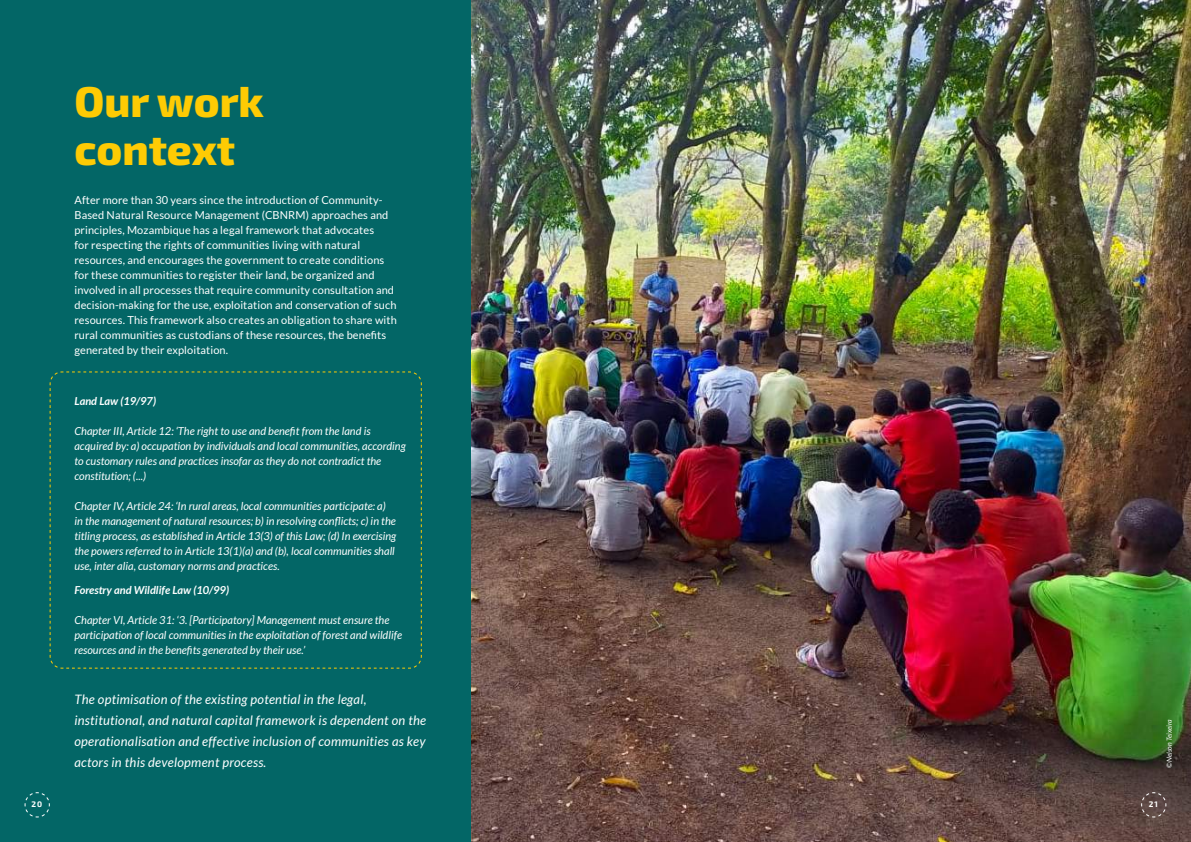
<style>
.page{position:relative;width:1191px;height:842px;background:#fff}
.page>*{position:absolute;margin:0;border:0;box-sizing:border-box;transform-origin:0 0}
.t1{font:800 43px/48px "Exo 2";color:#fecb04}
.t2{font:italic 13px/21px "Lato";letter-spacing:.02em;color:#fff}
.t3{font:italic 11px/15px "Lato";color:#fff}
.t4{font:11px/15px "Lato";letter-spacing:.01em;color:#fff}
.t5{font:italic 700 11px "Lato";color:#fff}
.t6{font:700 8px "Exo 2";color:#fff}
.t7{font:italic 7px "Lato";color:#fff}
</style>
<div class="page">
<div style="left:0;top:0;width:595px;height:842px;background:#036666"></div>
<img style="left:471px;top:0;width:720px;height:842px">
<svg style="left:49px;top:371px;width:373px;height:298px"></svg>
<svg style="left:1141px;top:792px;width:25px;height:25px"></svg>
<svg style="left:25px;top:792px;width:25px;height:25px"></svg>
<h1 class="t1" style="left:74px;top:75px;width:191px">Our work context</h1>
<p class="t4" style="left:74px;top:192px;width:324px">After more than 30 years since the introduction of Community-Based Natural Resource Management (CBNRM) approaches and principles, Mozambique has a legal framework that advocates<br>for respecting the rights of communities living with natural resources, and encourages the government to create conditions for these communities to register their land, be organized and involved in all processes that require community consultation and decision-making for the use, exploitation and conservation of such resources. This framework also creates an obligation to share with rural communities as custodians of these resources, the benefits generated by their exploitation.</p>
<p class="t5" style="left:74px;top:395px;width:83px">Land Law (19/97)</p>
<p class="t3" style="left:74px;top:424px;width:333px">Chapter III, Article 12: ‘The right to use and benefit from the land is acquired by: a) occupation by individuals and local communities, according to customary rules and practices insofar as they do not contradict the constitution; (...)</p>
<p class="t3" style="left:74px;top:499px;width:323px">Chapter IV, Article 24: ‘In rural areas, local communities participate: a) in the management of natural resources; b) in resolving conflicts; c) in the titling process, as established in Article 13(3) of this Law; (d) In exercising the powers referred to in Article 13(1)(a) and (b), local communities shall use, inter alia, customary norms and practices.</p>
<p class="t5" style="left:74px;top:583px;width:156px">Forestry and Wildlife Law (10/99)</p>
<p class="t3" style="left:74px;top:612px;width:329px">Chapter VI, Article 31: ‘3. [Participatory] Management must ensure the participation of local communities in the exploitation of forest and wildlife resources and in the benefits generated by their use.’</p>
<p class="t2" style="left:74px;top:689px;width:353px">The optimisation of the existing potential in the legal, institutional, and natural capital framework is dependent on the operationalisation and effective inclusion of communities as key actors in this development process.</p>
<p class="t7" style="left:1165px;top:768px;width:50px;rotate:-90deg">©Nelson Teixeira</p>
<p class="t6" style="left:32px;top:798px;width:12px">20</p>
<p class="t6" style="left:1148px;top:798px;width:10px">21</p>
</div>
